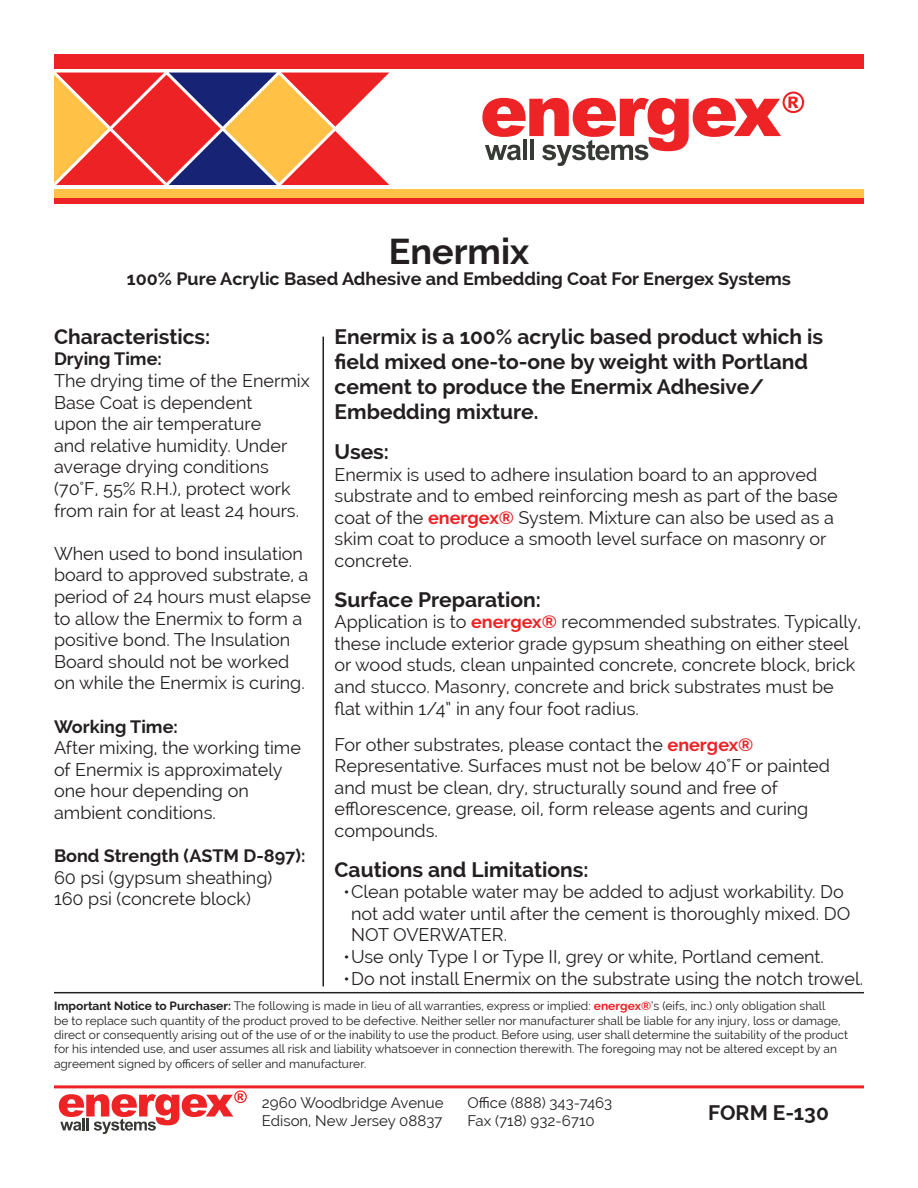
<style>
.page{position:relative;width:918px;height:1188px;background:#fff}
.page>*{position:absolute;margin:0;border:0;box-sizing:border-box;transform-origin:0 0}
.t1{font:700 36px "Raleway";color:#231f20}
.t2{font:700 21px/25.2px "Raleway";color:#231f20}
.t3{font:18px/21.6px "Raleway";color:#231f20}
.t4{font:700 18px "Raleway";color:#231f20}
.t5{font:15px "Raleway";color:#231f20}
.t6{font:12px/14.4px "Raleway";color:#231f20}
.s1{font-weight:700;color:#ed2225}
.s2{font-weight:700}
</style>
<div class="page">
<hr style="left:322px;top:337px;width:2px;height:649px;background:#231f20">
<div style="left:54px;top:189px;width:810px;height:9px;background:#ffc146"></div>
<div style="left:54px;top:198px;width:810px;height:6px;background:#ed2225"></div>
<svg style="left:482px;top:92px;width:322px;height:74px"></svg>
<div style="left:54px;top:54px;width:810px;height:15px;background:#ed2225"></div>
<hr style="left:54px;top:1085px;width:810px;height:3px;background:#ed2225">
<svg style="left:54px;top:73px;width:335px;height:112px;background:#d26758"></svg>
<hr style="left:54px;top:992px;width:810px;height:1px;background:#231f20">
<svg style="left:59px;top:1091px;width:188px;height:43px"></svg>
<p class="t1" style="left:389px;top:230px;width:142px">Enermix</p>
<p class="t4" style="left:127px;top:269px;width:666px">100% Pure Acrylic Based Adhesive and Embedding Coat For Energex Systems</p>
<p class="t2" style="left:54px;top:324px;width:158px">Characteristics:</p>
<p class="t4" style="left:54px;top:349px;width:109px">Drying Time:</p>
<p class="t3" style="left:54px;top:370px;width:257px">The drying time of the Enermix<br>Base Coat is dependent<br>upon the air temperature<br>and relative humidity. Under average drying conditions (70°F, 55% R.H.), protect work from rain for at least 24 hours.</p>
<p class="t3" style="left:54px;top:543px;width:258px">When used to bond insulation board to approved substrate, a period of 24 hours must elapse to allow the Enermix to form a positive bond. The Insulation<br>Board should not be worked on while the Enermix is curing.</p>
<p class="t4" style="left:54px;top:716px;width:125px">Working Time:</p>
<p class="t3" style="left:54px;top:737px;width:248px">After mixing, the working time of Enermix is approximately one hour depending on ambient conditions.</p>
<p class="t4" style="left:54px;top:846px;width:253px">Bond Strength (ASTM D-897):</p>
<p class="t3" style="left:54px;top:867px;width:220px">60 psi (gypsum sheathing)</p>
<p class="t3" style="left:54px;top:888px;width:199px">160 psi (concrete block)</p>
<p class="t2" style="left:335px;top:324px;width:490px">Enermix is a 100% acrylic based product which is field mixed one-to-one by weight with Portland cement to produce the Enermix Adhesive/ Embedding mixture.</p>
<p class="t2" style="left:335px;top:439px;width:56px">Uses:</p>
<p class="t3" style="left:335px;top:463px;width:505px">Enermix is used to adhere insulation board to an approved substrate and to embed reinforcing mesh as part of the base coat of the <span class="s1">energex®</span> System. Mixture can also be used as a skim coat to produce a smooth level surface on masonry or concrete.</p>
<p class="t2" style="left:335px;top:587px;width:208px">Surface Preparation:</p>
<p class="t3" style="left:335px;top:611px;width:528px">Application is to <span class="s1">energex®</span> recommended substrates. Typically, these include exterior grade gypsum sheathing on either steel or wood studs, clean unpainted concrete, concrete block, brick and stucco. Masonry, concrete and brick substrates must be flat within 1/4” in any four foot radius.</p>
<p class="t3" style="left:335px;top:733px;width:497px">For other substrates, please contact the <span class="s1">energex® </span>Representative. Surfaces must not be below 40°F or painted and must be clean, dry, structurally sound and free of efflorescence, grease, oiI, form release agents and curing compounds.</p>
<p class="t2" style="left:335px;top:857px;width:255px">Cautions and Limitations:</p>
<p class="t3" style="left:351px;top:881px;width:501px;text-indent:-8px">•Clean potable water may be added to adjust workability. Do not add water until after the cement is thoroughly mixed. DO<br>NOT OVERWATER.</p>
<p class="t3" style="left:344px;top:946px;width:482px">•Use only Type I or Type II, grey or white, Portland cement.</p>
<p class="t3" style="left:344px;top:967px;width:521px">•Do not install Enermix on the substrate using the notch trowel.</p>
<p class="t6" style="left:54px;top:999px;width:796px"><span class="s2">Important Notice to Purchaser:</span> The following is made in lieu of all warranties, express or implied: <span class="s1">energex®</span>’s (eifs, inc.) only obligation shall<br>be to replace such quantity of the product proved to be defective. Neither seller nor manufacturer shall be liable for any injury, loss or damage, direct or consequently arising out of the use of or the inability to use the product. Before using, user shall determine the suitability of the product for his intended use, and user assumes all risk and liability whatsoever in connection therewith. The foregoing may not be altered except by an agreement signed by officers of seller and manufacturer.</p>
<p class="t5" style="left:262px;top:1095px;width:183px">2960 Woodbridge Avenue</p>
<p class="t5" style="left:262px;top:1113px;width:182px">Edison, New Jersey 08837</p>
<p class="t5" style="left:468px;top:1095px;width:146px">Office (888) 343-7463</p>
<p class="t5" style="left:468px;top:1113px;width:129px">Fax (718) 932-6710</p>
<p class="t2" style="left:708px;top:1100px;width:122px">FORM E-130</p>
</div>
